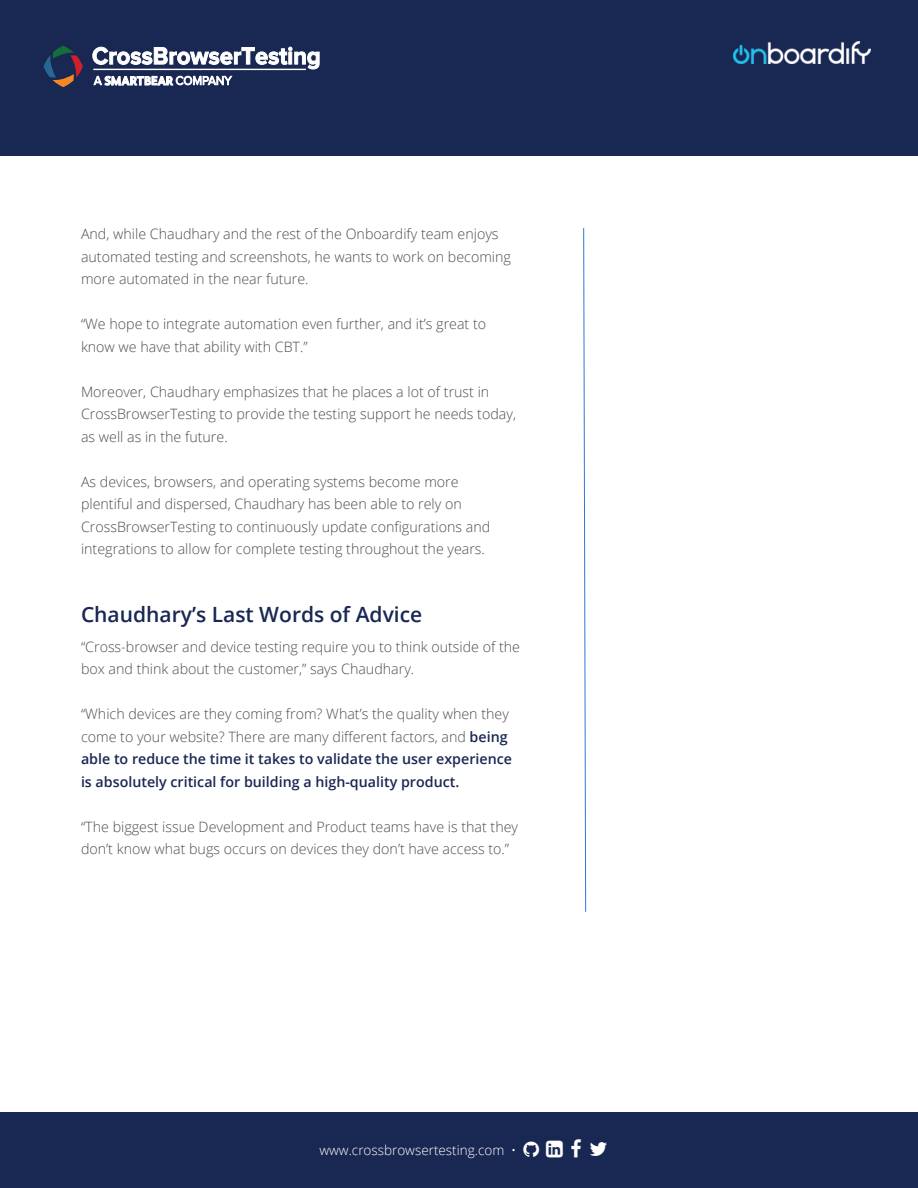
<style>
.page{position:relative;width:918px;height:1188px;background:#fff}
.page>*{position:absolute;margin:0;border:0;box-sizing:border-box;transform-origin:0 0}
.t1{font:600 21px "Open Sans";color:#192753}
.t2{font:300 14.25px/22.5px "Open Sans";color:#4c4c4c}
.t3{font:600 14.25px/22.5px "Open Sans";color:#192753}
.t4{font:300 13.5px "Open Sans";color:#fff}
.s1{font-weight:300;color:#4c4c4c}
</style>
<div class="page">
<div style="left:0;top:0;width:918px;height:156px;background:#192753"></div>
<svg style="left:44px;top:46px;width:39px;height:41px"></svg>
<svg style="left:92px;top:47px;width:228px;height:39px"></svg>
<svg style="left:583px;top:228px;width:3px;height:684px"></svg>
<img style="left:733px;top:41px;width:138px;height:23px">
<div style="left:0;top:1112px;width:918px;height:76px;background:#192753"></div>
<p class="t2" style="left:81px;top:222px;width:432px">And, while Chaudhary and the rest of the Onboardify team enjoys automated testing and screenshots, he wants to work on becoming more automated in the near future.</p>
<p class="t2" style="left:81px;top:312px;width:407px">“We hope to integrate automation even further, and it’s great to know we have that ability with CBT.”</p>
<p class="t2" style="left:81px;top:380px;width:437px">Moreover, Chaudhary emphasizes that he places a lot of trust in<br>CrossBrowserTesting to provide the testing support he needs today, as well as in the future.</p>
<p class="t2" style="left:81px;top:470px;width:411px">As devices, browsers, and operating systems become more plentiful and dispersed, Chaudhary has been able to rely on CrossBrowserTesting to continuously update configurations and integrations to allow for complete testing throughout the years.</p>
<p class="t1" style="left:81px;top:600px;width:343px">Chaudhary’s Last Words of Advice</p>
<p class="t2" style="left:81px;top:635px;width:441px">“Cross-browser and device testing require you to think outside of the box and think about the customer,” says Chaudhary.</p>
<p class="t3" style="left:81px;top:702px;width:433px"><span class="s1">“Which devices are they coming from? What’s the quality when they come to your website? There are many different factors, and</span> being able to reduce the time it takes to validate the user experience is absolutely critical for building a high-quality product.</p>
<p class="t2" style="left:81px;top:815px;width:439px">“The biggest issue Development and Product teams have is that they don’t know what bugs occurs on devices they don’t have access to.”</p>
<p class="t4" style="left:319px;top:1141px;width:198px">www.crossbrowsertesting.com •</p>
</div>
